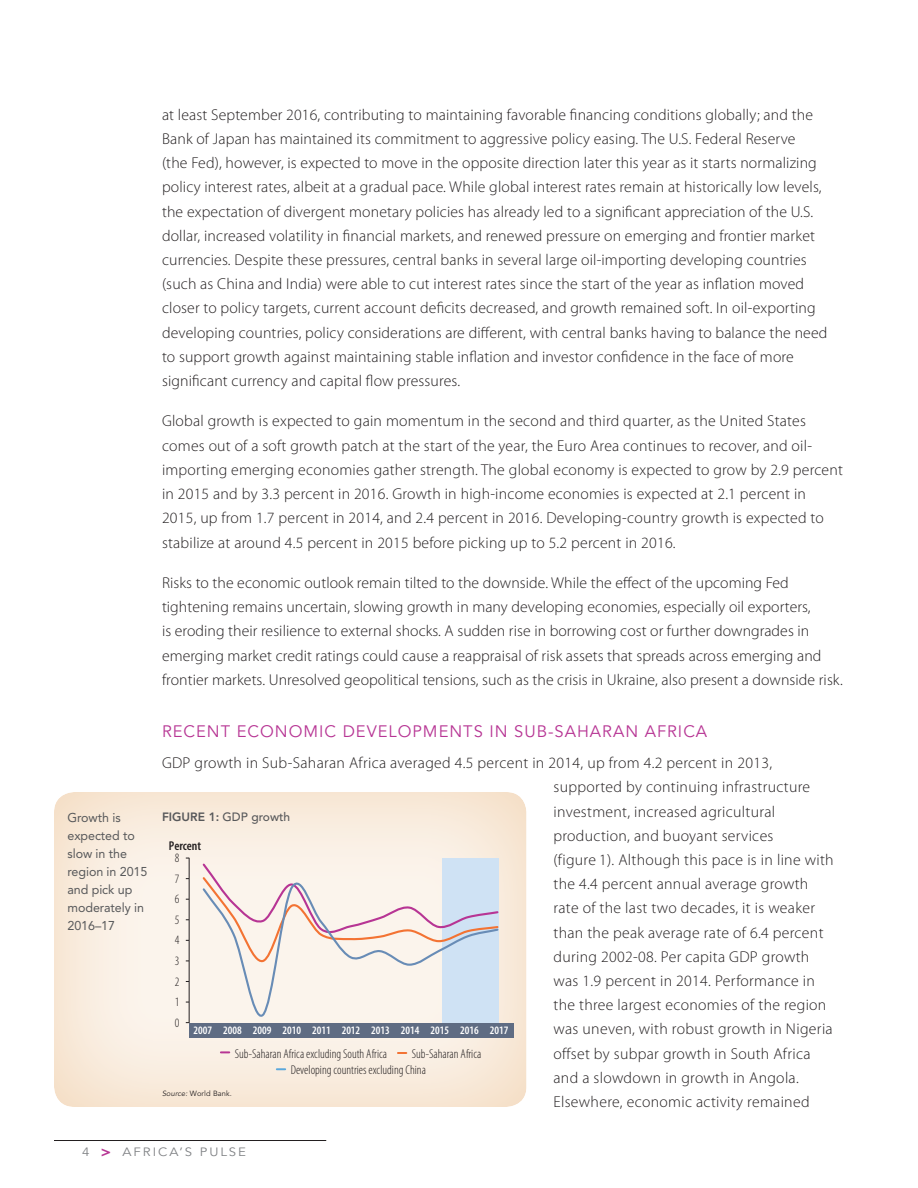
<style>
.page{position:relative;width:918px;height:1188px;background:#fff}
.page>*{position:absolute;margin:0;border:0;box-sizing:border-box;transform-origin:0 0}
.t1{font:16.5px "Avenir LT Std";letter-spacing:.06em;color:#b73594}
.t2{font:300 15.75px/24.2px "Myriad Pro";letter-spacing:.01em;color:#231f20}
.t3{font:300 condensed 12.9px/16.2px "Myriad Pro";color:#231f20}
.t4{font:600 condensed 12.9px "Myriad Pro";color:#231f20}
.t5{font:12.75px/18px "Avenir LT Std";letter-spacing:-.005em;color:#57585a}
.t6{font:500 12px "Avenir LT Std";color:#57585a}
.t7{font:12px "Avenir LT Std";letter-spacing:.15em;color:#808285;scale:1.1 1}
.t8{font:600 condensed 11.4px "Myriad Pro";color:#fff}
.t9{font:7.5px "Avenir LT Std";letter-spacing:.015em;color:#231f20}
.s1{font-weight:800}
.s2{font-style:italic}
.s3{font-weight:800;font-size:15px;color:#b73594}
</style>
<div class="page">
<hr style="left:54px;top:1140px;width:272px;height:1px;background:#231f20">
<div style="left:54px;top:788px;width:474px;height:319px;background:#fff;opacity:.75"></div>
<div style="left:442px;top:858px;width:57px;height:165px;background:#cfe2f4"></div>
<hr style="left:189px;top:858px;width:1px;height:165px;background:#231f20">
<svg style="left:221px;top:1051px;width:8px;height:2px"></svg>
<svg style="left:398px;top:1052px;width:8px;height:2px"></svg>
<svg style="left:277px;top:1068px;width:8px;height:2px"></svg>
<div style="left:189px;top:1023px;width:325px;height:14px;background:#5f6c83"></div>
<svg style="left:201px;top:862px;width:299px;height:7px"></svg>
<svg style="left:201px;top:869px;width:299px;height:154px"></svg>
<p class="t2" style="left:162px;top:102px;width:667px">at least September 2016, contributing to maintaining favorable financing conditions globally; and the Bank of Japan has maintained its commitment to aggressive policy easing. The U.S. Federal Reserve<br>(the Fed), however, is expected to move in the opposite direction later this year as it starts normalizing policy interest rates, albeit at a gradual pace. While global interest rates remain at historically low levels, the expectation of divergent monetary policies has already led to a significant appreciation of the U.S. dollar, increased volatility in financial markets, and renewed pressure on emerging and frontier market currencies. Despite these pressures, central banks in several large oil-importing developing countries (such as China and India) were able to cut interest rates since the start of the year as inflation moved closer to policy targets, current account deficits decreased, and growth remained soft. In oil-exporting developing countries, policy considerations are different, with central banks having to balance the need to support growth against maintaining stable inflation and investor confidence in the face of more significant currency and capital flow pressures.</p>
<p class="t2" style="left:162px;top:409px;width:683px">Global growth is expected to gain momentum in the second and third quarter, as the United States comes out of a soft growth patch at the start of the year, the Euro Area continues to recover, and oil&shy;importing emerging economies gather strength. The global economy is expected to grow by 2.9 percent in 2015 and by 3.3 percent in 2016. Growth in high-income economies is expected at 2.1 percent in 2015, up from 1.7 percent in 2014, and 2.4 percent in 2016. Developing-country growth is expected to stabilize at around 4.5 percent in 2015 before picking up to 5.2 percent in 2016.</p>
<p class="t2" style="left:162px;top:570px;width:682px">Risks to the economic outlook remain tilted to the downside. While the effect of the upcoming Fed tightening remains uncertain, slowing growth in many developing economies, especially oil exporters,<br>is eroding their resilience to external shocks. A sudden rise in borrowing cost or further downgrades in emerging market credit ratings could cause a reappraisal of risk assets that spreads across emerging and frontier markets. Unresolved geopolitical tensions, such as the crisis in Ukraine, also present a downside risk.</p>
<p class="t1" style="left:162px;top:722px;width:547px">RECENT ECONOMIC DEVELOPMENTS IN SUB-SAHARAN AFRICA</p>
<p class="t2" style="left:554px;top:751px;width:282px;text-indent:-392px">GDP growth in Sub-Saharan Africa averaged 4.5 percent in 2014, up from 4.2 percent in 2013, supported by continuing infrastructure investment, increased agricultural production, and buoyant services<br>(figure 1). Although this pace is in line with the 4.4 percent annual average growth rate of the last two decades, it is weaker than the peak average rate of 6.4 percent during 2002-08. Per capita GDP growth was 1.9 percent in 2014. Performance in the three largest economies of the region was uneven, with robust growth in Nigeria offset by subpar growth in South Africa and a slowdown in growth in Angola.<br>Elsewhere, economic activity remained</p>
<p class="t5" style="left:68px;top:808px;width:81px">Growth is expected to slow in the region in 2015 and pick up moderately in<br>2016–17</p>
<p class="t6" style="left:162px;top:810px;width:130px"><span class="s1">FIGURE 1:</span> GDP growth</p>
<p class="t4" style="left:169px;top:839px;width:34px">Percent</p>
<p class="t3" style="left:175px;top:850px;width:6px">8</p>
<p class="t3" style="left:175px;top:871px;width:6px">7</p>
<p class="t3" style="left:175px;top:891px;width:6px">6</p>
<p class="t3" style="left:175px;top:912px;width:6px">5</p>
<p class="t3" style="left:175px;top:932px;width:6px">4</p>
<p class="t3" style="left:175px;top:953px;width:6px">3</p>
<p class="t3" style="left:175px;top:974px;width:6px">2</p>
<p class="t3" style="left:175px;top:994px;width:6px">1</p>
<p class="t3" style="left:175px;top:1015px;width:6px">0</p>
<p class="t8" style="left:194px;top:1024px;width:316px">2007 2008 2009 2010 2011 2012 2013 2014 2015 2016 2017</p>
<p class="t3" style="left:235px;top:1046px;width:154px">Sub-Saharan Africa excluding South Africa</p>
<p class="t3" style="left:291px;top:1046px;width:192px;text-indent:121px">Sub-Saharan Africa<br>Developing countries excluding China</p>
<p class="t9" style="left:162px;top:1089px;width:71px"><span class="s2">Source:</span> World Bank.</p>
<p class="t7" style="left:82px;top:1145px;width:150px">4 <span class="s3">&gt;</span> AFRICA’S PULSE</p>
</div>
